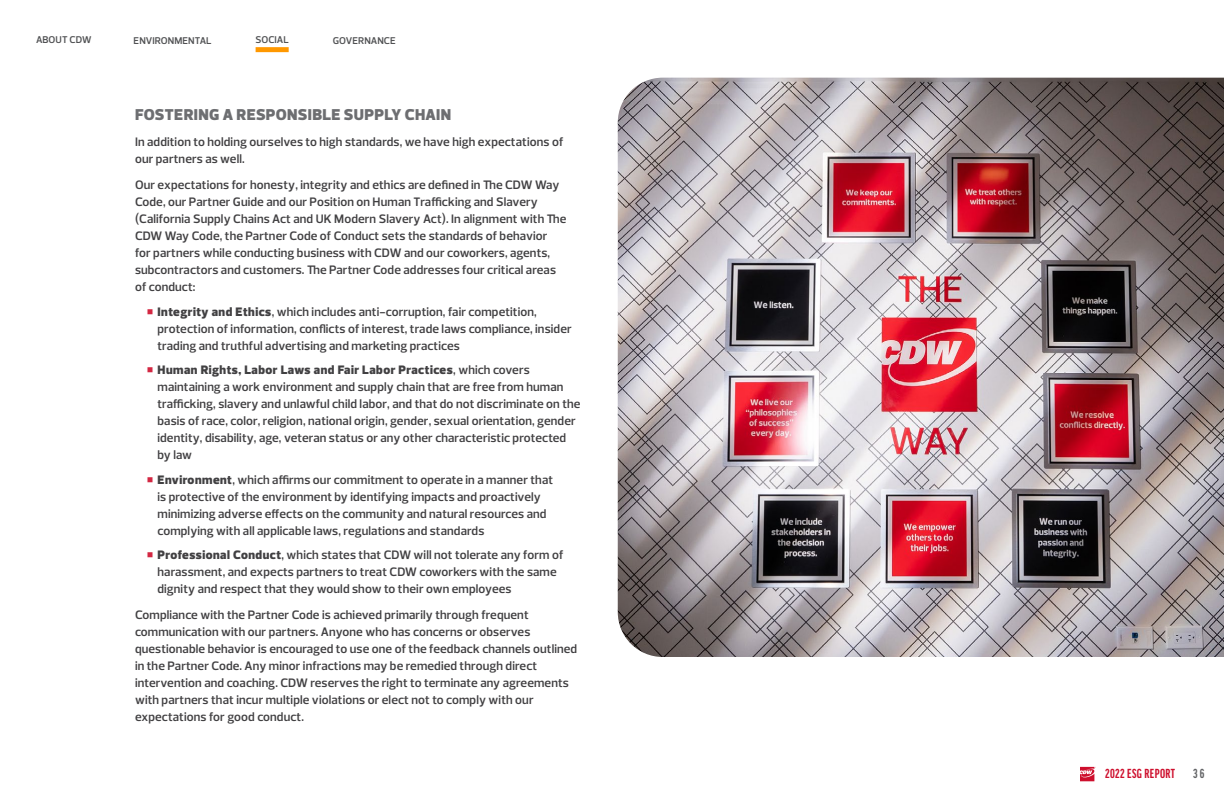
<style>
.page{position:relative;width:1224px;height:792px;background:#fff}
.page>*{position:absolute;margin:0;border:0;box-sizing:border-box;transform-origin:0 0}
.HEADERS{font:900 16px "Prelo";letter-spacing:.025em;color:#6d6e71}
.t1{font:700 extra-condensed 14px "Good Headline Pro";letter-spacing:.03em;color:#ce0f2d}
.t2{font:700 extra-condensed 14px "Good Headline Pro";color:#636466}
.BODY_COPY{font:600 12.5px/17px "Prelo";letter-spacing:.01em;color:#414042}
.NAV_BAR{font:600 10px "Prelo";color:#515254}
.basic_copy{font:600 10px "Prelo";color:#515254}
.s1{font-family:"PT Mono";font-weight:400;font-size:20px;color:#d32742}
.s2{font-weight:900}
</style>
<div class="page">
<svg style="left:1080px;top:767px;width:16px;height:14px"></svg>
<img style="left:618px;top:78px;width:606px;height:579px">
<div style="left:256px;top:47px;width:33px;height:5px;background:#ff9800"></div>
<p class="NAV_BAR" style="left:36px;top:34px;width:57px">ABOUT CDW</p>
<p class="NAV_BAR" style="left:134px;top:34px;width:79px">ENVIRONMENTAL</p>
<p class="NAV_BAR" style="left:255px;top:34px;width:35px">SOCIAL</p>
<p class="basic_copy" style="left:333px;top:34px;width:64px">GOVERNANCE</p>
<p class="HEADERS" style="left:135px;top:105px;width:317px">FOSTERING A RESPONSIBLE SUPPLY CHAIN</p>
<p class="BODY_COPY" style="left:135px;top:133px;width:430px">In addition to holding ourselves to high standards, we have high expectations of our partners as well.</p>
<p class="BODY_COPY" style="left:135px;top:176px;width:433px">Our expectations for honesty, integrity and ethics are defined in The CDW Way Code, our Partner Guide and our Position on Human Trafficking and Slavery (California Supply Chains Act and UK Modern Slavery Act). In alignment with The CDW Way Code, the Partner Code of Conduct sets the standards of behavior for partners while conducting business with CDW and our coworkers, agents, subcontractors and customers. The Partner Code addresses four critical areas of conduct:</p>
<p class="BODY_COPY" style="left:158px;top:303px;width:416px;text-indent:-14px"><span class="s1">▪</span><span class="s2">Integrity and Ethics</span>, which includes anti-corruption, fair competition, protection of information, conflicts of interest, trade laws compliance, insider trading and truthful advertising and marketing practices</p>
<p class="BODY_COPY" style="left:158px;top:361px;width:425px;text-indent:-14px"><span class="s1">▪</span><span class="s2">Human Rights, Labor Laws and Fair Labor Practices</span>, which covers maintaining a work environment and supply chain that are free from human trafficking, slavery and unlawful child labor, and that do not discriminate on the basis of race, color, religion, national origin, gender, sexual orientation, gender identity, disability, age, veteran status or any other characteristic protected by law</p>
<p class="BODY_COPY" style="left:158px;top:471px;width:397px;text-indent:-14px"><span class="s1">▪</span><span class="s2">Environment</span>, which affirms our commitment to operate in a manner that is protective of the environment by identifying impacts and proactively minimizing adverse effects on the community and natural resources and complying with all applicable laws, regulations and standards</p>
<p class="BODY_COPY" style="left:158px;top:547px;width:407px;text-indent:-14px"><span class="s1">▪</span><span class="s2">Professional Conduct</span>, which states that CDW will not tolerate any form of harassment, and expects partners to treat CDW coworkers with the same dignity and respect that they would show to their own employees</p>
<p class="BODY_COPY" style="left:135px;top:607px;width:444px">Compliance with the Partner Code is achieved primarily through frequent communication with our partners. Anyone who has concerns or observes questionable behavior is encouraged to use one of the feedback channels outlined in the Partner Code. Any minor infractions may be remedied through direct intervention and coaching. CDW reserves the right to terminate any agreements with partners that incur multiple violations or elect not to comply with our expectations for good conduct.</p>
<p class="t1" style="left:1105px;top:766px;width:71px">2022 ESG REPORT</p>
<p class="t2" style="left:1193px;top:766px;width:13px">36</p>
</div>
